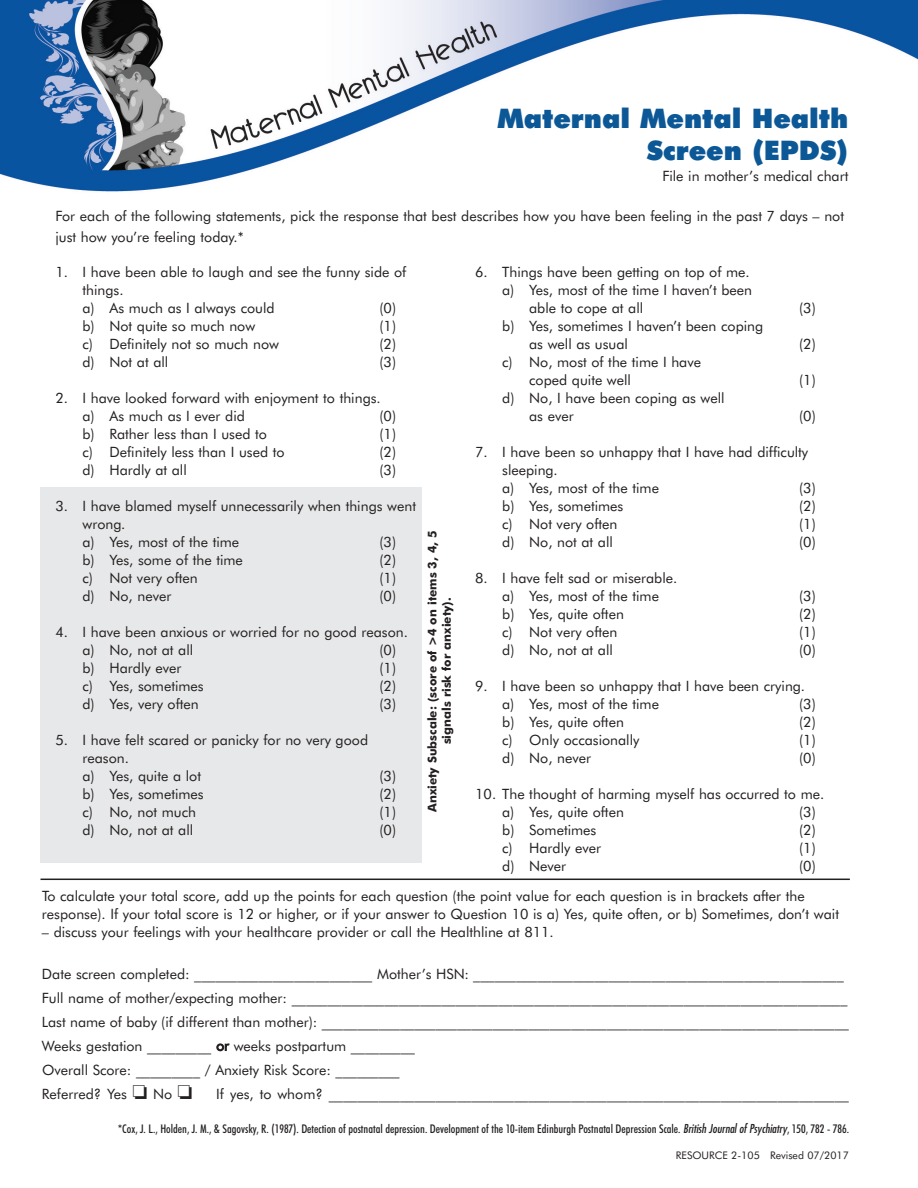
<style>
.page{position:relative;width:918px;height:1188px;background:#fff}
.page>*{position:absolute;margin:0;border:0;box-sizing:border-box;transform-origin:0 0}
.t1{font:900 27px/32.4px "Futura BT";color:#0c5896;text-align:right}
.t2{font:14.25px/18px "Futura BT";color:#231f20}
.t3{font:500 condensed 12px "Futura BT";color:#231f20}
.t4{font:700 12px/14.4px "Futura BT";color:#231f20;text-align:center}
.t5{font:10.5px "Futura BT";color:#231f20}
.s1{font-family:"Dingthings Normal";font-size:16.5px}
.s2{font-family:"Futura Md Cn";font-weight:400;font-style:italic;font-stretch:normal}
</style>
<div class="page">
<img style="left:0;top:0;width:918px;height:192px">
<div style="left:40px;top:488px;width:382px;height:375px;background:#e7e8e9"></div>
<hr style="left:40px;top:879px;width:810px;height:1px;background:#231f20">
<h1 class="t1" style="left:497px;top:102px;width:353px">Maternal Mental Health<br>Screen (EPDS)</h1>
<p class="t2" style="left:662px;top:167px;width:187px">File in mother’s medical chart</p>
<p class="t2" style="left:56px;top:206px;width:790px;line-height:21px">For each of the following statements, pick the response that best describes how you have been feeling in the past 7 days – not just how you’re feeling today.*</p>
<p class="t2" style="left:475px;top:263px;width:276px">6. Things have been getting on top of me.</p>
<p class="t2" style="left:502px;top:281px;width:251px">a) Yes, most of the time I haven’t been</p>
<p class="t2" style="left:529px;top:299px;width:116px">able to cope at all</p>
<p class="t2" style="left:799px;top:299px;width:18px">(3)</p>
<p class="t2" style="left:529px;top:317px;width:236px;text-indent:-27px">b) Yes, sometimes I haven’t been coping as well as usual</p>
<p class="t2" style="left:83px;top:263px;width:325px;text-indent:-27px">1. I have been able to laugh and see the funny side of things.<br>a) As much as I always could</p>
<p class="t2" style="left:380px;top:299px;width:18px">(0)</p>
<p class="t2" style="left:83px;top:317px;width:174px">b) Not quite so much now</p>
<p class="t2" style="left:380px;top:317px;width:18px">(1)</p>
<p class="t2" style="left:83px;top:335px;width:198px">c) Definitely not so much now</p>
<p class="t2" style="left:380px;top:335px;width:18px">(2)</p>
<p class="t2" style="left:83px;top:353px;width:87px">d) Not at all</p>
<p class="t2" style="left:380px;top:353px;width:18px">(3)</p>
<p class="t2" style="left:83px;top:389px;width:300px;text-indent:-27px">2. I have looked forward with enjoyment to things. a) As much as I ever did</p>
<p class="t2" style="left:799px;top:335px;width:18px">(2)</p>
<p class="t2" style="left:529px;top:353px;width:173px;text-indent:-27px">c) No, most of the time I have coped quite well</p>
<p class="t2" style="left:799px;top:371px;width:18px">(1)</p>
<p class="t2" style="left:529px;top:389px;width:197px;text-indent:-27px">d) No, I have been coping as well as ever</p>
<p class="t2" style="left:379px;top:407px;width:18px">(0)</p>
<p class="t2" style="left:799px;top:407px;width:18px">(0)</p>
<p class="t2" style="left:502px;top:443px;width:308px;text-indent:-27px">7. I have been so unhappy that I have had difficulty sleeping.<br>a) Yes, most of the time</p>
<p class="t2" style="left:82px;top:425px;width:186px">b) Rather less than I used to</p>
<p class="t2" style="left:379px;top:425px;width:18px">(1)</p>
<p class="t2" style="left:82px;top:443px;width:204px">c) Definitely less than I used to</p>
<p class="t2" style="left:379px;top:443px;width:18px">(2)</p>
<p class="t2" style="left:82px;top:461px;width:106px">d) Hardly at all</p>
<p class="t2" style="left:379px;top:461px;width:18px">(3)</p>
<p class="t2" style="left:83px;top:497px;width:335px;text-indent:-27px">3. I have blamed myself unnecessarily when things went wrong.<br>a) Yes, most of the time</p>
<p class="t2" style="left:799px;top:479px;width:18px">(3)</p>
<p class="t2" style="left:502px;top:497px;width:123px">b) Yes, sometimes</p>
<p class="t2" style="left:799px;top:497px;width:18px">(2)</p>
<p class="t2" style="left:502px;top:515px;width:117px">c) Not very often</p>
<p class="t2" style="left:799px;top:515px;width:18px">(1)</p>
<p class="t2" style="left:502px;top:533px;width:112px">d) No, not at all</p>
<p class="t2" style="left:799px;top:533px;width:18px">(0)</p>
<p class="t2" style="left:502px;top:569px;width:177px;text-indent:-27px">8. I have felt sad or miserable. a) Yes, most of the time</p>
<p class="t4" style="left:425px;top:812px;width:283px;rotate:-90deg">Anxiety Subscale: (score of &gt;4 on items 3, 4, 5 signals risk for anxiety).</p>
<p class="t2" style="left:380px;top:533px;width:18px">(3)</p>
<p class="t2" style="left:83px;top:551px;width:162px">b) Yes, some of the time</p>
<p class="t2" style="left:380px;top:551px;width:18px">(2)</p>
<p class="t2" style="left:83px;top:569px;width:117px">c) Not very often</p>
<p class="t2" style="left:380px;top:569px;width:18px">(1)</p>
<p class="t2" style="left:83px;top:587px;width:90px">d) No, never</p>
<p class="t2" style="left:380px;top:587px;width:18px">(0)</p>
<p class="t2" style="left:83px;top:623px;width:327px;text-indent:-27px">4. I have been anxious or worried for no good reason. a) No, not at all</p>
<p class="t2" style="left:799px;top:587px;width:18px">(3)</p>
<p class="t2" style="left:502px;top:605px;width:123px">b) Yes, quite often</p>
<p class="t2" style="left:799px;top:605px;width:18px">(2)</p>
<p class="t2" style="left:502px;top:623px;width:117px">c) Not very often</p>
<p class="t2" style="left:799px;top:623px;width:18px">(1)</p>
<p class="t2" style="left:502px;top:641px;width:112px">d) No, not at all</p>
<p class="t2" style="left:799px;top:641px;width:18px">(0)</p>
<p class="t2" style="left:502px;top:677px;width:304px;text-indent:-27px">9. I have been so unhappy that I have been crying. a) Yes, most of the time</p>
<p class="t2" style="left:380px;top:641px;width:18px">(0)</p>
<p class="t2" style="left:83px;top:659px;width:100px">b) Hardly ever</p>
<p class="t2" style="left:380px;top:659px;width:18px">(1)</p>
<p class="t2" style="left:83px;top:677px;width:123px">c) Yes, sometimes</p>
<p class="t2" style="left:380px;top:677px;width:18px">(2)</p>
<p class="t2" style="left:83px;top:695px;width:118px">d) Yes, very often</p>
<p class="t2" style="left:380px;top:695px;width:18px">(3)</p>
<p class="t2" style="left:83px;top:731px;width:287px;text-indent:-27px">5. I have felt scared or panicky for no very good reason.<br>a) Yes, quite a lot</p>
<p class="t2" style="left:799px;top:695px;width:18px">(3)</p>
<p class="t2" style="left:502px;top:713px;width:123px">b) Yes, quite often</p>
<p class="t2" style="left:799px;top:713px;width:18px">(2)</p>
<p class="t2" style="left:502px;top:731px;width:139px">c) Only occasionally</p>
<p class="t2" style="left:799px;top:731px;width:18px">(1)</p>
<p class="t2" style="left:502px;top:749px;width:90px">d) No, never</p>
<p class="t2" style="left:799px;top:749px;width:18px">(0)</p>
<p class="t2" style="left:502px;top:785px;width:324px;text-indent:-27px">10. The thought of harming myself has occurred to me. a) Yes, quite often</p>
<p class="t2" style="left:380px;top:767px;width:18px">(3)</p>
<p class="t2" style="left:83px;top:785px;width:123px">b) Yes, sometimes</p>
<p class="t2" style="left:380px;top:785px;width:18px">(2)</p>
<p class="t2" style="left:83px;top:803px;width:115px">c) No, not much</p>
<p class="t2" style="left:379px;top:803px;width:18px">(1)</p>
<p class="t2" style="left:82px;top:821px;width:112px">d) No, not at all</p>
<p class="t2" style="left:379px;top:821px;width:18px">(0)</p>
<p class="t2" style="left:799px;top:803px;width:18px">(3)</p>
<p class="t2" style="left:502px;top:821px;width:96px">b) Sometimes</p>
<p class="t2" style="left:799px;top:821px;width:18px">(2)</p>
<p class="t2" style="left:502px;top:839px;width:100px">c) Hardly ever</p>
<p class="t2" style="left:799px;top:839px;width:18px">(1)</p>
<p class="t2" style="left:502px;top:857px;width:66px">d) Never</p>
<p class="t2" style="left:42px;top:851px;width:775px;line-height:29.7px;text-indent:757px">(0)<br>To calculate your total score, add up the points for each question (the point value for each question is in brackets after the</p>
<p class="t2" style="left:42px;top:905px;width:799px">response). If your total score is 12 or higher, or if your answer to Question 10 is a) Yes, quite often, or b) Sometimes, don’t wait</p>
<p class="t2" style="left:42px;top:923px;width:513px">– discuss your feelings with your healthcare provider or call the Healthline at 811.</p>
<p class="t2" style="left:42px;top:962px;width:809px;line-height:24px">Date screen completed: _________________________ Mother’s HSN: ____________________________________________________ Full name of mother/expecting mother: ______________________________________________________________________________ Last name of baby (if different than mother): __________________________________________________________________________ Weeks gestation _________ or weeks postpartum _________<br>Overall Score: _________ / Anxiety Risk Score: _________<br>Referred? Yes <span class="s1">o</span> No <span class="s1">o</span></p>
<p class="t2" style="left:216px;top:1085px;width:634px">If yes, to whom? _________________________________________________________________________</p>
<p class="t3" style="left:118px;top:1122px;width:733px">*Cox, J. L., Holden, J. M., &amp; Sagovsky, R. (1987). Detection of postnatal depression. Development of the 10-item Edinburgh Postnatal Depression Scale. <span class="s2">British Journal of Psychiatry</span>, 150, 782 - 786.</p>
<p class="t5" style="left:676px;top:1149px;width:175px">RESOURCE 2-105 Revised 07/2017</p>
</div>
